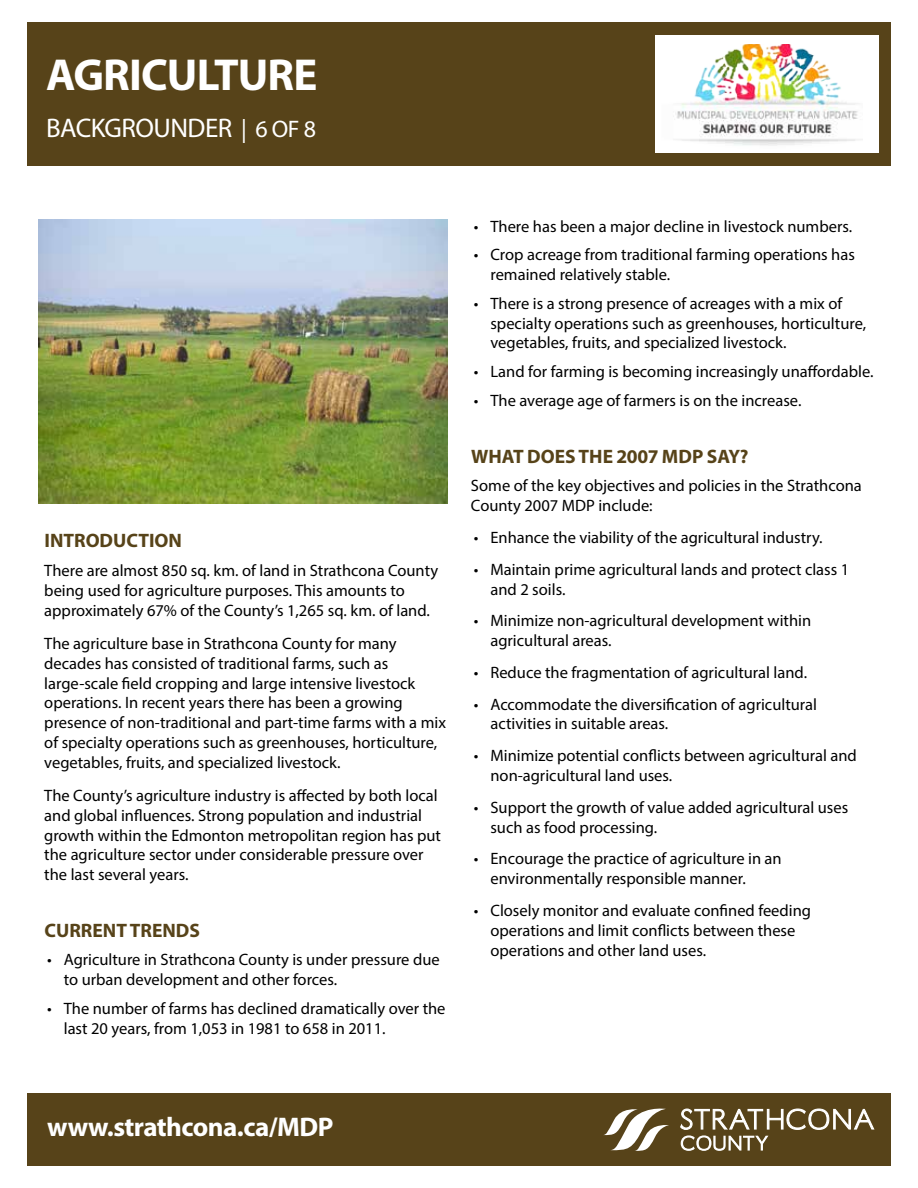
<style>
.page{position:relative;width:918px;height:1188px;background:#fff}
.page>*{position:absolute;margin:0;border:0;box-sizing:border-box;transform-origin:0 0}
.t1{font:700 45px "Myriad Pro";letter-spacing:-.02em;color:#fff}
.t2{font:700 27px "Myriad Pro";letter-spacing:-.02em;color:#fff}
.t3{font:27px "Myriad Pro";letter-spacing:-.02em;color:#fff}
.t4{font:700 19.5px "Myriad Pro";color:#574319}
.t5{font:16.5px/19.8px "Myriad Pro";color:#000}
.s1{font-size:24px}
</style>
<div class="page">
<img style="left:39px;top:219px;width:409px;height:285px">
<div style="left:27px;top:22px;width:864px;height:144px;background:#574319"></div>
<div style="left:655px;top:35px;width:224px;height:118px;background:#fff"></div>
<img style="left:675px;top:44px;width:188px;height:102px">
<div style="left:27px;top:1093px;width:864px;height:73px;background:#574319"></div>
<svg style="left:680px;top:1109px;width:194px;height:42px"></svg>
<svg style="left:604px;top:1109px;width:65px;height:42px"></svg>
<h1 class="t1" style="left:46px;top:45px;width:273px">AGRICULTURE</h1>
<h2 class="t3" style="left:46px;top:111px;width:272px">BACKGROUNDER <span class="s1">| 6 OF 8</span></h2>
<p class="t4" style="left:44px;top:528px;width:139px">INTRODUCTION</p>
<p class="t5" style="left:44px;top:560px;width:395px">There are almost 850 sq. km. of land in Strathcona County being used for agriculture purposes. This amounts to approximately 67% of the County’s 1,265 sq. km. of land.</p>
<p class="t5" style="left:44px;top:633px;width:403px">The agriculture base in Strathcona County for many decades has consisted of traditional farms, such as large-scale field cropping and large intensive livestock operations. In recent years there has been a growing presence of non-traditional and part-time farms with a mix of specialty operations such as greenhouses, horticulture, vegetables, fruits, and specialized livestock.</p>
<p class="t5" style="left:44px;top:785px;width:398px">The County’s agriculture industry is affected by both local and global influences. Strong population and industrial growth within the Edmonton metropolitan region has put the agriculture sector under considerable pressure over the last several years.</p>
<p class="t4" style="left:44px;top:917px;width:157px">CURRENT TRENDS</p>
<p class="t5" style="left:64px;top:950px;width:377px;text-indent:-17px">• Agriculture in Strathcona County is under pressure due to urban development and other forces.</p>
<p class="t5" style="left:64px;top:998px;width:383px;text-indent:-17px">• The number of farms has declined dramatically over the last 20 years, from 1,053 in 1981 to 658 in 2011.</p>
<p class="t5" style="left:474px;top:216px;width:380px">• There has been a major decline in livestock numbers.</p>
<p class="t5" style="left:490px;top:245px;width:366px;text-indent:-16px">• Crop acreage from traditional farming operations has remained relatively stable.</p>
<p class="t5" style="left:490px;top:293px;width:377px;text-indent:-16px">• There is a strong presence of acreages with a mix of specialty operations such as greenhouses, horticulture, vegetables, fruits, and specialized livestock.</p>
<p class="t5" style="left:474px;top:362px;width:401px">• Land for farming is becoming increasingly unaffordable.</p>
<p class="t5" style="left:474px;top:390px;width:329px">• The average age of farmers is on the increase.</p>
<p class="t4" style="left:471px;top:443px;width:279px">WHAT DOES THE 2007 MDP SAY?</p>
<p class="t5" style="left:471px;top:476px;width:392px">Some of the key objectives and policies in the Strathcona<br>County 2007 MDP include:</p>
<p class="t5" style="left:474px;top:527px;width:350px">• Enhance the viability of the agricultural industry.</p>
<p class="t5" style="left:490px;top:559px;width:360px;text-indent:-16px">• Maintain prime agricultural lands and protect class 1 and 2 soils.</p>
<p class="t5" style="left:490px;top:611px;width:322px;text-indent:-16px">• Minimize non-agricultural development within agricultural areas.</p>
<p class="t5" style="left:474px;top:662px;width:335px">• Reduce the fragmentation of agricultural land.</p>
<p class="t5" style="left:490px;top:694px;width:328px;text-indent:-16px">• Accommodate the diversification of agricultural activities in suitable areas.</p>
<p class="t5" style="left:490px;top:746px;width:368px;text-indent:-16px">• Minimize potential conflicts between agricultural and non-agricultural land uses.</p>
<p class="t5" style="left:490px;top:797px;width:359px;text-indent:-16px">• Support the growth of value added agricultural uses such as food processing.</p>
<p class="t5" style="left:490px;top:849px;width:293px;text-indent:-16px">• Encourage the practice of agriculture in an environmentally responsible manner.</p>
<p class="t5" style="left:490px;top:900px;width:322px;text-indent:-16px">• Closely monitor and evaluate confined feeding operations and limit conflicts between these operations and other land uses.</p>
<h2 class="t2" style="left:47px;top:1109px;width:288px">www.strathcona.ca/MDP</h2>
</div>
